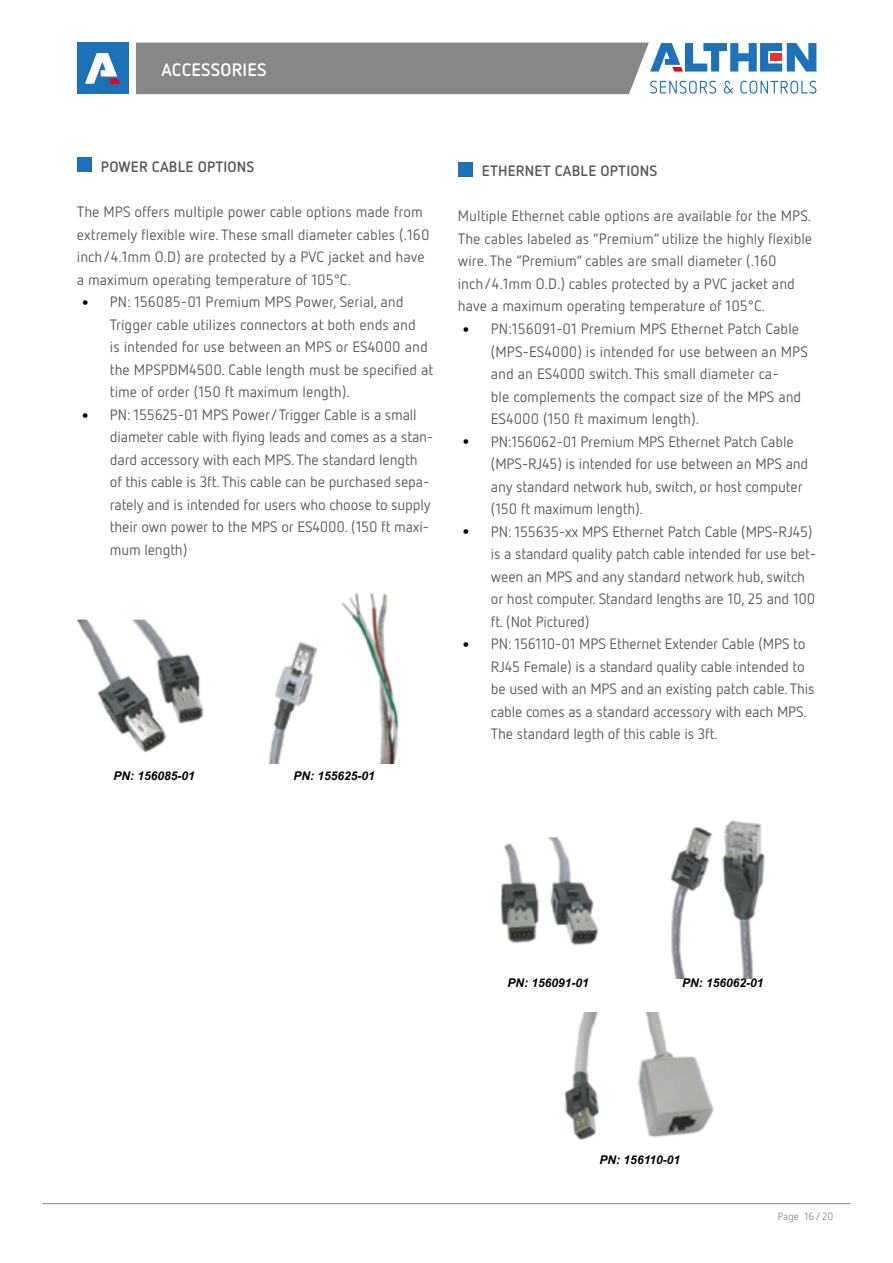
<style>
.page{position:relative;width:893px;height:1263px;background:#fff}
.page>*{position:absolute;margin:0;border:0;box-sizing:border-box;transform-origin:0 0}
.t1{font:700 18px "Netto OT";letter-spacing:.01em;color:#fff}
.t2{font:15px/22.5px "Netto OT";letter-spacing:-.01em;color:#575756}
.t3{font:700 15px "Netto OT";letter-spacing:.01em;color:#575756}
.t4{font:italic 700 12px "Arial";color:#000}
.t5{font:10.5px "Netto OT";color:#878787}
.s1{font-size:27px;color:#000}
</style>
<div class="page">
<svg style="left:136px;top:43px;width:680px;height:51px;background:#91989e"></svg>
<div style="left:77px;top:157px;width:15px;height:15px;background:#1d71b8"></div>
<div style="left:458px;top:162px;width:15px;height:14px;background:#1d71b8"></div>
<img style="left:268px;top:593px;width:131px;height:171px">
<img style="left:77px;top:620px;width:127px;height:133px">
<img style="left:500px;top:837px;width:99px;height:109px">
<img style="left:671px;top:820px;width:94px;height:159px">
<img style="left:564px;top:1013px;width:150px;height:127px">
<div style="left:77px;top:43px;width:51px;height:51px;background:#1d71b8"></div>
<svg style="left:85px;top:53px;width:35px;height:31px"></svg>
<hr style="left:43px;top:1203px;width:807px;height:1px;background:#878787">
<p class="t1" style="left:162px;top:58px;width:107px">ACCESSORIES</p>
<p class="t3" style="left:101px;top:158px;width:155px">POWER CABLE OPTIONS</p>
<p class="t2" style="left:77px;top:200px;width:354px">The MPS offers multiple power cable options made from extremely flexible wire. These small diameter cables (.160 inch/4.1mm O.D) are protected by a PVC jacket and have a maximum operating temperature of 105°C.</p>
<p class="t2" style="left:110px;top:290px;width:325px;text-indent:-32px"><span class="s1">•</span> PN: 156085-01 Premium MPS Power, Serial, and Trigger cable utilizes connectors at both ends and<br>is intended for use between an MPS or ES4000 and the MPSPDM4500. Cable length must be specified at time of order (150 ft maximum length).</p>
<p class="t2" style="left:110px;top:403px;width:325px;text-indent:-32px"><span class="s1">•</span> PN: 155625-01 MPS Power/ Trigger Cable is a small diameter cable with flying leads and comes as a stan&shy;dard accessory with each MPS. The standard length<br>of this cable is 3ft. This cable can be purchased sepa&shy;rately and is intended for users who choose to supply their own power to the MPS or ES4000. (150 ft maxi&shy;mum length)</p>
<p class="t4" style="left:113px;top:768px;width:83px">PN: 156085-01</p>
<p class="t4" style="left:293px;top:768px;width:83px">PN: 155625-01</p>
<p class="t3" style="left:482px;top:162px;width:177px">ETHERNET CABLE OPTIONS</p>
<p class="t2" style="left:458px;top:205px;width:356px">Multiple Ethernet cable options are available for the MPS.<br>The cables labeled as “Premium” utilize the highly flexible wire. The “Premium” cables are small diameter (.160 inch/4.1mm O.D.) cables protected by a PVC jacket and have a maximum operating temperature of 105°C.</p>
<p class="t2" style="left:491px;top:317px;width:318px;text-indent:-32px"><span class="s1">•</span> PN:156091-01 Premium MPS Ethernet Patch Cable (MPS-ES4000) is intended for use between an MPS and an ES4000 switch. This small diameter ca-<br>ble complements the compact size of the MPS and ES4000 (150 ft maximum length).</p>
<p class="t2" style="left:491px;top:430px;width:319px;text-indent:-32px"><span class="s1">•</span> PN:156062-01 Premium MPS Ethernet Patch Cable (MPS-RJ45) is intended for use between an MPS and any standard network hub, switch, or host computer (150 ft maximum length).</p>
<p class="t2" style="left:491px;top:520px;width:327px;text-indent:-32px"><span class="s1">•</span> PN: 155635-xx MPS Ethernet Patch Cable (MPS-RJ45) is a standard quality patch cable intended for use bet&shy;ween an MPS and any standard network hub, switch or host computer. Standard lengths are 10, 25 and 100 ft. (Not Pictured)</p>
<p class="t2" style="left:491px;top:632px;width:325px;text-indent:-32px"><span class="s1">•</span> PN: 156110-01 MPS Ethernet Extender Cable (MPS to RJ45 Female) is a standard quality cable intended to be used with an MPS and an existing patch cable. This cable comes as a standard accessory with each MPS.<br>The standard legth of this cable is 3ft.</p>
<p class="t4" style="left:507px;top:975px;width:83px">PN: 156091-01</p>
<p class="t4" style="left:682px;top:975px;width:83px">PN: 156062-01</p>
<p class="t4" style="left:600px;top:1151px;width:82px">PN: 156110-01</p>
<p class="t5" style="left:778px;top:1210px;width:57px">Page 16 / 20</p>
</div>
